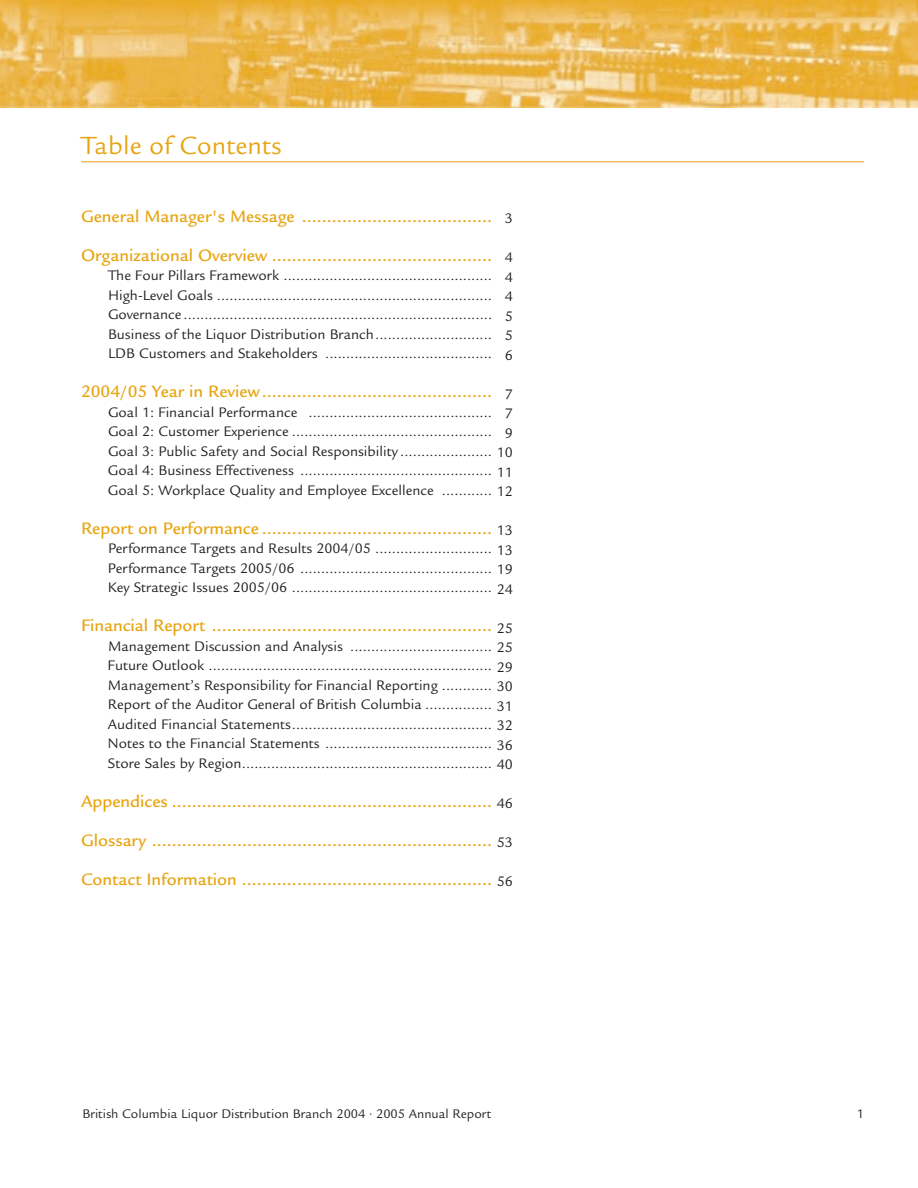
<style>
.page{position:relative;width:918px;height:1188px;background:#fff}
.page>*{position:absolute;margin:0;border:0;box-sizing:border-box;transform-origin:0 0}
.t1{font:27px "Legacy Sans";color:#e7a512}
.t2{font:500 18px/39px "Legacy Sans";color:#e7a512}
.t3{font:15px/19.5px "Legacy Sans";color:#231f20;text-align:justify}
.t4{font:13.5px "Legacy Sans";color:#231f20}
.s1{font-size:12px}
</style>
<div class="page">
<hr style="left:81px;top:162px;width:783px;height:1px;background:#e7a512">
<img style="left:0;top:0;width:918px;height:108px">
<h1 class="t1" style="left:81px;top:135px;width:202px">Table of Contents</h1>
<p class="t2" style="left:81px;top:199px;width:413px">General Manager's Message ......................................<br>Organizational Overview ............................................</p>
<p class="t3" style="left:108px;top:267px;width:386px">The Four Pillars Framework ..................................................<br>High-Level Goals ..................................................................<br>Governance ..........................................................................<br>Business of the Liquor Distribution Branch............................<br>LDB Customers and Stakeholders ........................................</p>
<p class="t2" style="left:81px;top:374px;width:413px">2004/05 Year in Review..............................................</p>
<p class="t3" style="left:108px;top:404px;width:407px;text-align:left">Goal 1: Financial Performance ............................................<br>Goal 2: Customer Experience ................................................<br>Goal 3: Public Safety and Social Responsibility ...................... 10<br>Goal 4: Business Effectiveness .............................................. 11<br>Goal 5: Workplace Quality and Employee Excellence ............ 12</p>
<p class="t2" style="left:81px;top:511px;width:413px">Report on Performance ..............................................</p>
<p class="t3" style="left:108px;top:540px;width:407px">Performance Targets and Results 2004/05 ............................ 13<br>Performance Targets 2005/06 .............................................. 19<br>Key Strategic Issues 2005/06 ................................................ 24</p>
<p class="t2" style="left:81px;top:608px;width:413px">Financial Report ........................................................</p>
<p class="t3" style="left:108px;top:638px;width:407px">Management Discussion and Analysis .................................. 25<br>Future Outlook .................................................................... 29<br>Management’s Responsibility for Financial Reporting ............ 30<br>Report of the Auditor General of British Columbia ................ 31<br>Audited Financial Statements................................................ 32<br>Notes to the Financial Statements ........................................ 36<br>Store Sales by Region............................................................ 40</p>
<p class="t2" style="left:81px;top:784px;width:413px;text-align:justify">Appendices ................................................................<br>Glossary ....................................................................<br>Contact Information ..................................................</p>
<p class="t3" style="left:505px;top:210px;width:10px">3</p>
<p class="t3" style="left:505px;top:249px;width:10px">4<br>4<br>4<br>5<br>5<br>6</p>
<p class="t3" style="left:505px;top:386px;width:10px">7<br>7<br>9</p>
<p class="t3" style="left:497px;top:522px;width:18px">13</p>
<p class="t3" style="left:497px;top:620px;width:18px">25</p>
<p class="t3" style="left:497px;top:795px;width:18px">46</p>
<p class="t3" style="left:497px;top:834px;width:18px">53</p>
<p class="t3" style="left:497px;top:873px;width:18px">56</p>
<p class="t4" style="left:82px;top:1108px;width:410px">British Columbia Liquor Distribution Branch 2004 <span class="s1">•</span> 2005 Annual Report</p>
<p class="t4" style="left:857px;top:1108px;width:9px">1</p>
</div>
